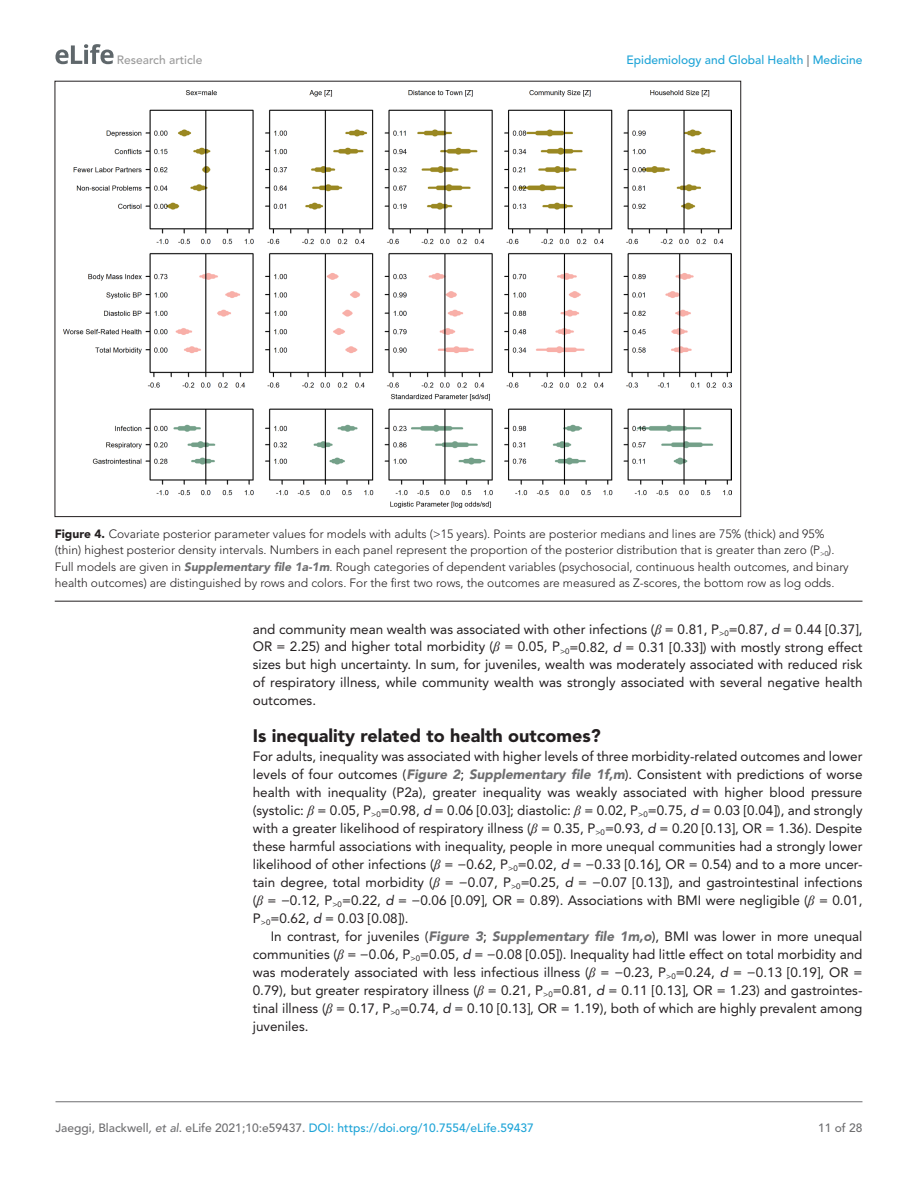
<style>
.page{position:relative;width:918px;height:1188px;background:#fff}
.page>*{position:absolute;margin:0;border:0;box-sizing:border-box;transform-origin:0 0}
.t1{font:900 18px "Avenir LT Std";color:#231f20}
.t2{font:13.5px/18px "Avenir LT Std";color:#231f20;text-align:justify}
.t3{font:300 12px/16.5px "Avenir LT Std";color:#231f20}
.t4{font:500 12px "Avenir LT Std";color:#1ea4d7}
.t5{font:500 12px "Avenir LT Std";color:#9a9a9a}
.t6{font:500 12px "Avenir LT Std";color:#6e6e70}
.s1{color:#6e6e70}
.s2{font-weight:900}
.s3{font-weight:900;font-style:italic;color:#6e6e70}
.s4{font-family:"Times New Roman";font-style:italic}
.s5{font-style:italic}
.s6{font-style:italic;color:#6e6e70}
</style>
<div class="page">
<svg style="left:55px;top:44px;width:59px;height:20px"></svg>
<hr style="left:56px;top:1101px;width:806px;height:1px;background:#6e6e70">
<hr style="left:55px;top:601px;width:807px;height:1px;background:#231f20">
<img style="left:64px;top:90px;width:668px;height:418px">
<p class="t5" style="left:117px;top:53px;width:87px">Research article</p>
<p class="t4" style="left:626px;top:53px;width:238px">Epidemiology and Global Health <span class="s1">|</span> Medicine</p>
<p class="t3" style="left:55px;top:525px;width:796px"><span class="s2">Figure 4.</span> Covariate posterior parameter values for models with adults (&gt;15 years). Points are posterior medians and lines are 75% (thick) and 95% (thin) highest posterior density intervals. Numbers in each panel represent the proportion of the posterior distribution that is greater than zero (P<sub>&gt;0</sub>).<br>Full models are given in <span class="s3">Supplementary file 1a-1m</span>. Rough categories of dependent variables (psychosocial, continuous health outcomes, and binary health outcomes) are distinguished by rows and colors. For the first two rows, the outcomes are measured as Z-scores, the bottom row as log odds.</p>
<p class="t2" style="left:253px;top:620px;width:611px">and community mean wealth was associated with other infections (<span class="s4">β</span> = 0.81, P<sub>&gt;0</sub>=0.87, <span class="s5">d</span> = 0.44 [0.37], OR = 2.25) and higher total morbidity (<span class="s4">β</span> = 0.05, P<sub>&gt;0</sub>=0.82, <span class="s5">d</span> = 0.31 [0.33]) with mostly strong effect sizes but high uncertainty. In sum, for juveniles, wealth was moderately associated with reduced risk of respiratory illness, while community wealth was strongly associated with several negative health outcomes.</p>
<h1 class="t1" style="left:253px;top:724px;width:349px">Is inequality related to health outcomes?</h1>
<p class="t2" style="left:253px;top:747px;width:611px">For adults, inequality was associated with higher levels of three morbidity-related outcomes and lower levels of four outcomes (<span class="s3">Figure 2</span>; <span class="s3">Supplementary file 1f,m</span>). Consistent with predictions of worse health with inequality (P2a), greater inequality was weakly associated with higher blood pressure (systolic: <span class="s4">β</span> = 0.05, P<sub>&gt;0</sub>=0.98, <span class="s5">d</span> = 0.06 [0.03]; diastolic: <span class="s4">β</span> = 0.02, P<sub>&gt;0</sub>=0.75, <span class="s5">d</span> = 0.03 [0.04]), and strongly with a greater likelihood of respiratory illness (<span class="s4">β</span> = 0.35, P<sub>&gt;0</sub>=0.93, <span class="s5">d</span> = 0.20 [0.13], OR = 1.36). Despite these harmful associations with inequality, people in more unequal communities had a strongly lower likelihood of other infections (<span class="s4">β</span> = −0.62, P<sub>&gt;0</sub>=0.02, <span class="s5">d</span> = −0.33 [0.16], OR = 0.54) and to a more uncer&shy;tain degree, total morbidity (<span class="s4">β</span> = −0.07, P<sub>&gt;0</sub>=0.25, <span class="s5">d</span> = −0.07 [0.13]), and gastrointestinal infections (<span class="s4">β</span> = −0.12, P<sub>&gt;0</sub>=0.22, <span class="s5">d</span> = −0.06 [0.09], OR = 0.89). Associations with BMI were negligible (<span class="s4">β</span> = 0.01, P<sub>&gt;0</sub>=0.62, <span class="s5">d</span> = 0.03 [0.08]).</p>
<p class="t2" style="left:253px;top:927px;width:611px;text-indent:18px">In contrast, for juveniles (<span class="s3">Figure 3</span>; <span class="s3">Supplementary file 1m,o</span>), BMI was lower in more unequal communities (<span class="s4">β</span> = −0.06, P<sub>&gt;0</sub>=0.05, <span class="s5">d</span> = −0.08 [0.05]). Inequality had little effect on total morbidity and was moderately associated with less infectious illness (<span class="s4">β</span> = −0.23, P<sub>&gt;0</sub>=0.24, <span class="s5">d</span> = −0.13 [0.19], OR = 0.79), but greater respiratory illness (<span class="s4">β</span> = 0.21, P<sub>&gt;0</sub>=0.81, <span class="s5">d</span> = 0.11 [0.13], OR = 1.23) and gastrointes&shy;tinal illness (<span class="s4">β</span> = 0.17, P<sub>&gt;0</sub>=0.74, <span class="s5">d</span> = 0.10 [0.13], OR = 1.19), both of which are highly prevalent among juveniles.</p>
<p class="t4" style="left:56px;top:1121px;width:480px"><span class="s1">Jaeggi, Blackwell</span><span class="s6">, et al</span><span class="s1">. eLife 2021;10:e59437.</span> DOI: https://doi.org/10.7554/eLife.59437</p>
<p class="t6" style="left:818px;top:1121px;width:46px">11 of 28</p>
</div>
